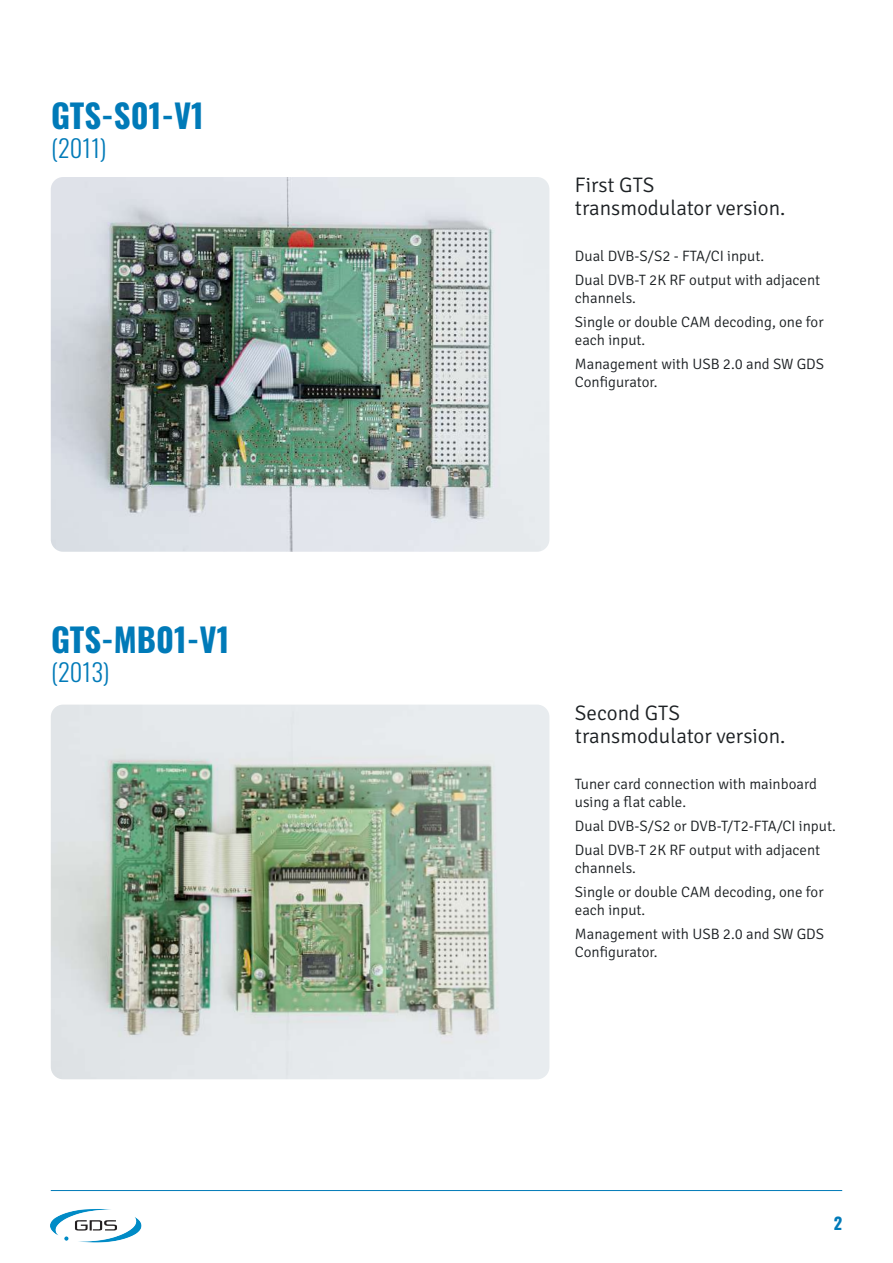
<style>
.page{position:relative;width:893px;height:1263px;background:#fff}
.page>*{position:absolute;margin:0;border:0;box-sizing:border-box;transform-origin:0 0}
.t1{font:700 32.7px "Oswald";color:#007ab8}
.t2{font:300 24.3px "Oswald";color:#007ab8}
.t3{font:300 21px/22.5px "Signika";color:#1d2124}
.t4{font:700 16.5px "Oswald";color:#007ab8}
.t5{font:300 15px/24px "Signika";color:#1d2124}
</style>
<div class="page">
<img style="left:51px;top:705px;width:498px;height:374px">
<img style="left:51px;top:177px;width:498px;height:375px">
<hr style="left:51px;top:1190px;width:791px;height:1px;background:#007ab8">
<img style="left:50px;top:1209px;width:92px;height:34px">
<h1 class="t1" style="left:51px;top:98px;width:154px">GTS-S01-V1</h1>
<h2 class="t2" style="left:51px;top:126px;width:57px">(2011)</h2>
<h1 class="t1" style="left:51px;top:623px;width:180px">GTS-MB01-V1</h1>
<h2 class="t2" style="left:51px;top:651px;width:60px">(2013)</h2>
<h3 class="t3" style="left:575px;top:173px;width:212px">First GTS transmodulator version.</h3>
<p class="t5" style="left:575px;top:243px;width:247px">Dual DVB-S/S2 - FTA/CI input.<br>Dual DVB-T 2K RF output with adjacent</p>
<p class="t5" style="left:575px;top:285px;width:250px">channels.<br>Single or double CAM decoding, one for</p>
<p class="t5" style="left:575px;top:327px;width:251px">each input.<br>Management with USB 2.0 and SW GDS</p>
<p class="t5" style="left:575px;top:369px;width:84px">Configurator.</p>
<h3 class="t3" style="left:575px;top:700px;width:212px">Second GTS transmodulator version.</h3>
<p class="t5" style="left:575px;top:774px;width:244px;line-height:18px">Tuner card connection with mainboard using a flat cable.</p>
<p class="t5" style="left:575px;top:813px;width:262px">Dual DVB-S/S2 or DVB-T/T2-FTA/CI input.<br>Dual DVB-T 2K RF output with adjacent</p>
<p class="t5" style="left:575px;top:855px;width:250px">channels.<br>Single or double CAM decoding, one for</p>
<p class="t5" style="left:575px;top:897px;width:251px">each input.<br>Management with USB 2.0 and SW GDS</p>
<p class="t5" style="left:575px;top:939px;width:84px">Configurator.</p>
<p class="t4" style="left:834px;top:1215px;width:10px">2</p>
</div>
